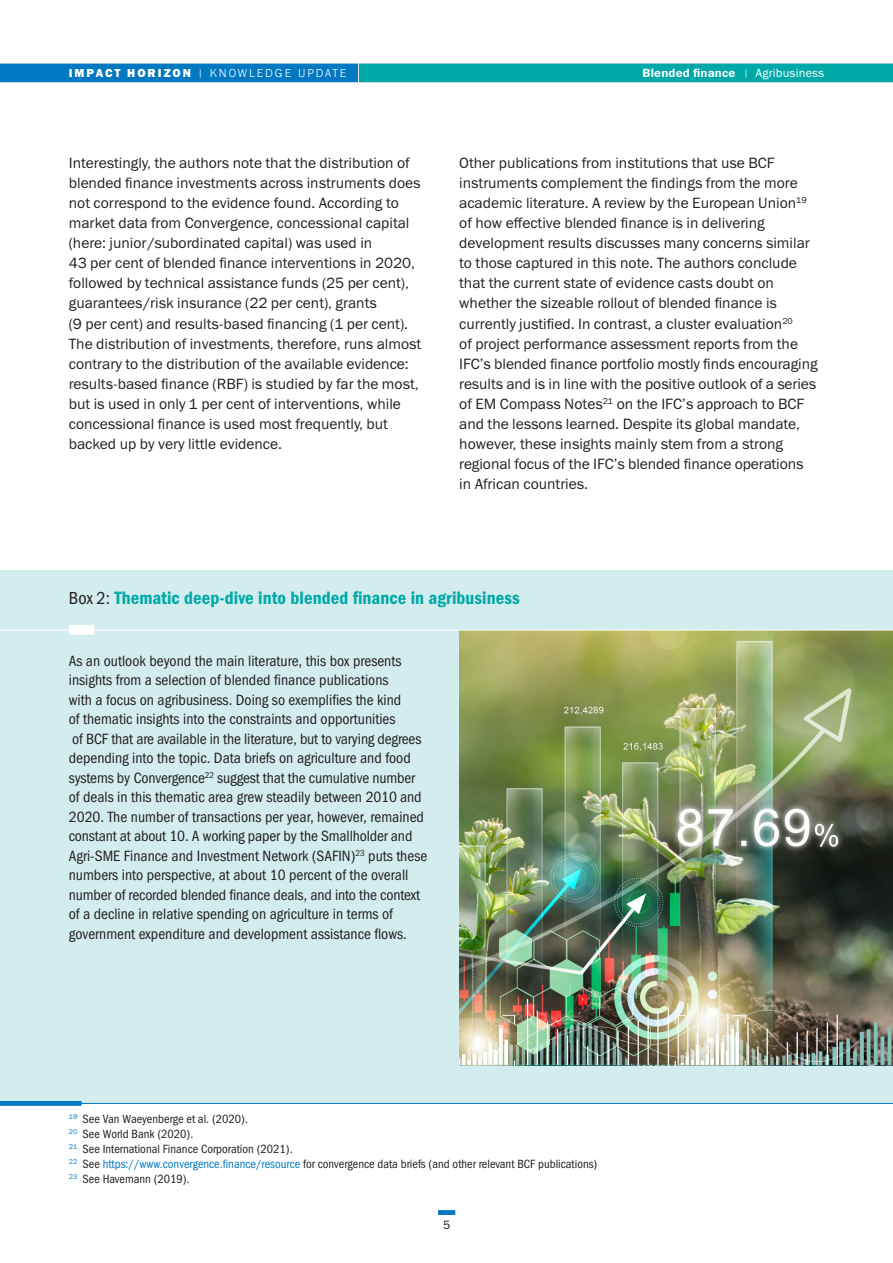
<style>
.page{position:relative;width:893px;height:1263px;background:#fff}
.page>*{position:absolute;margin:0;border:0;box-sizing:border-box;transform-origin:0 0}
.IH_figure{font:18px "Franklin Gothic Demi Cond ITC";letter-spacing:.005em;color:#00a9a8}
.IH_body_text{font:15px/20.1px "Franklin Gothic Book ITC";color:#231f20}
.IH_body_box{font:15px/19.5px "Franklin Gothic Book Cond ITC";color:#231f20}
.IH_footnote_1{font:12px/15px "Franklin Gothic Book Cond ITC";color:#231f20}
.IH_header_1{font:300 12px "Franklin Gothic URW";letter-spacing:.155em;color:#fff}
.IH_header_2{font:12px "Franklin Gothic Demi ITC";letter-spacing:.015em;color:#fff}
.t1{font:12px "Franklin Gothic Book ITC";letter-spacing:.015em;color:#fff}
.PR2_footer{font:12px "Franklin Gothic Book ITC";color:#231f20}
.s1{font-family:"Franklin Gothic URW Hea";font-weight:400}
.s2{font-size:10.5px}
.s3{font-family:"Franklin Gothic URW";font-weight:300;font-size:10.5px}
.s4{font-family:"Franklin Gothic Book ITC"}
.s5{font-family:"Franklin Gothic URW Cond";color:#231f20}
.s6{color:#0079c2}
</style>
<div class="page">
<div style="left:0;top:570px;width:893px;height:533px;background:#d3eced"></div>
<img style="left:459px;top:631px;width:434px;height:434px">
<div style="left:438px;top:1210px;width:17px;height:5px;background:#0079c2"></div>
<div style="left:0;top:64px;width:358px;height:18px;background:#0079c2"></div>
<div style="left:359px;top:64px;width:534px;height:18px;background:#00a9a8"></div>
<div style="left:69px;top:625px;width:25px;height:10px;background:#fff;border:5px solid #fff"></div>
<div style="left:0;top:1101px;width:82px;height:5px;background:#0079c2"></div>
<hr style="left:0;top:1103px;width:893px;height:1px;background:#0079c2">
<hr style="left:0;top:630px;width:893px;height:1px;background:#fff">
<p class="IH_header_1" style="left:69px;top:65px;width:279px"><span class="s1">IMPACT HORIZON</span> <span class="s2">|</span> KNOWLEDGE UPDATE</p>
<p class="IH_header_2" style="left:643px;top:65px;width:183px">Blended finance <span class="s3">|</span> <span class="s4">Agribusiness</span></p>
<p class="t1" style="left:670px;top:65px;width:156px"><span class="s3">|</span> A true catalyst for cha ge?</p>
<p class="IH_body_text" style="left:69px;top:152px;width:354px">Interestingly, the authors note that the distribution of blended finance investments across instruments does not correspond to the evidence found. According to market data from Convergence, concessional capital (here: junior/subordinated capital) was used in<br>43 per cent of blended finance interventions in 2020, followed by technical assistance funds (25 per cent), guarantees/risk insurance (22 per cent), grants<br>(9 per cent) and results-based financing (1 per cent).<br>The distribution of investments, therefore, runs almost contrary to the distribution of the available evidence: results-based finance (RBF) is studied by far the most, but is used in only 1 per cent of interventions, while concessional finance is used most frequently, but backed up by very little evidence.</p>
<p class="IH_body_text" style="left:459px;top:152px;width:360px">Other publications from institutions that use BCF instruments complement the findings from the more academic literature. A review by the European Union<sup>19 </sup>of how effective blended finance is in delivering development results discusses many concerns similar to those captured in this note. The authors conclude that the current state of evidence casts doubt on whether the sizeable rollout of blended finance is currently justified. In contrast, a cluster evaluation<sup>20<br></sup>of project performance assessment reports from the IFC’s blended finance portfolio mostly finds encouraging results and is in line with the positive outlook of a series of EM Compass Notes<sup>21</sup> on the IFC’s approach to BCF and the lessons learned. Despite its global mandate, however, these insights mainly stem from a strong regional focus of the IFC’s blended finance operations in African countries.</p>
<p class="IH_figure" style="left:69px;top:587px;width:453px"><span class="s5">Box 2:</span> Thematic deep-dive into blended finance in agribusiness</p>
<p class="IH_body_box" style="left:69px;top:651px;width:360px">As an outlook beyond the main literature, this box presents insights from a selection of blended finance publications<br>with a focus on agribusiness. Doing so exemplifies the kind<br>of thematic insights into the constraints and opportunities<br>of BCF that are available in the literature, but to varying degrees depending into the topic. Data briefs on agriculture and food systems by Convergence<sup>22</sup> suggest that the cumulative number of deals in this thematic area grew steadily between 2010 and 2020. The number of transactions per year, however, remained constant at about 10. A working paper by the Smallholder and Agri-SME Finance and Investment Network (SAFIN)<sup>23</sup> puts these numbers into perspective, at about 10 percent of the overall number of recorded blended finance deals, and into the context of a decline in relative spending on agriculture in terms of government expenditure and development assistance flows.</p>
<p class="IH_footnote_1" style="left:69px;top:1112px;width:181px"><sup>19</sup> See Van Waeyenberge et al. (2020).<br><sup>20</sup> See World Bank (2020).</p>
<p class="IH_footnote_1" style="left:69px;top:1142px;width:225px"><sup>21</sup> See International Finance Corporation (2021).</p>
<p class="IH_footnote_1" style="left:69px;top:1157px;width:530px"><sup>22</sup> See <span class="s6">https://www.convergence.finance/resource</span> for convergence data briefs (and other relevant BCF publications)</p>
<p class="IH_footnote_1" style="left:69px;top:1172px;width:122px"><sup>23</sup> See Havemann (2019).</p>
<p class="PR2_footer" style="left:443px;top:1217px;width:9px">5</p>
</div>
